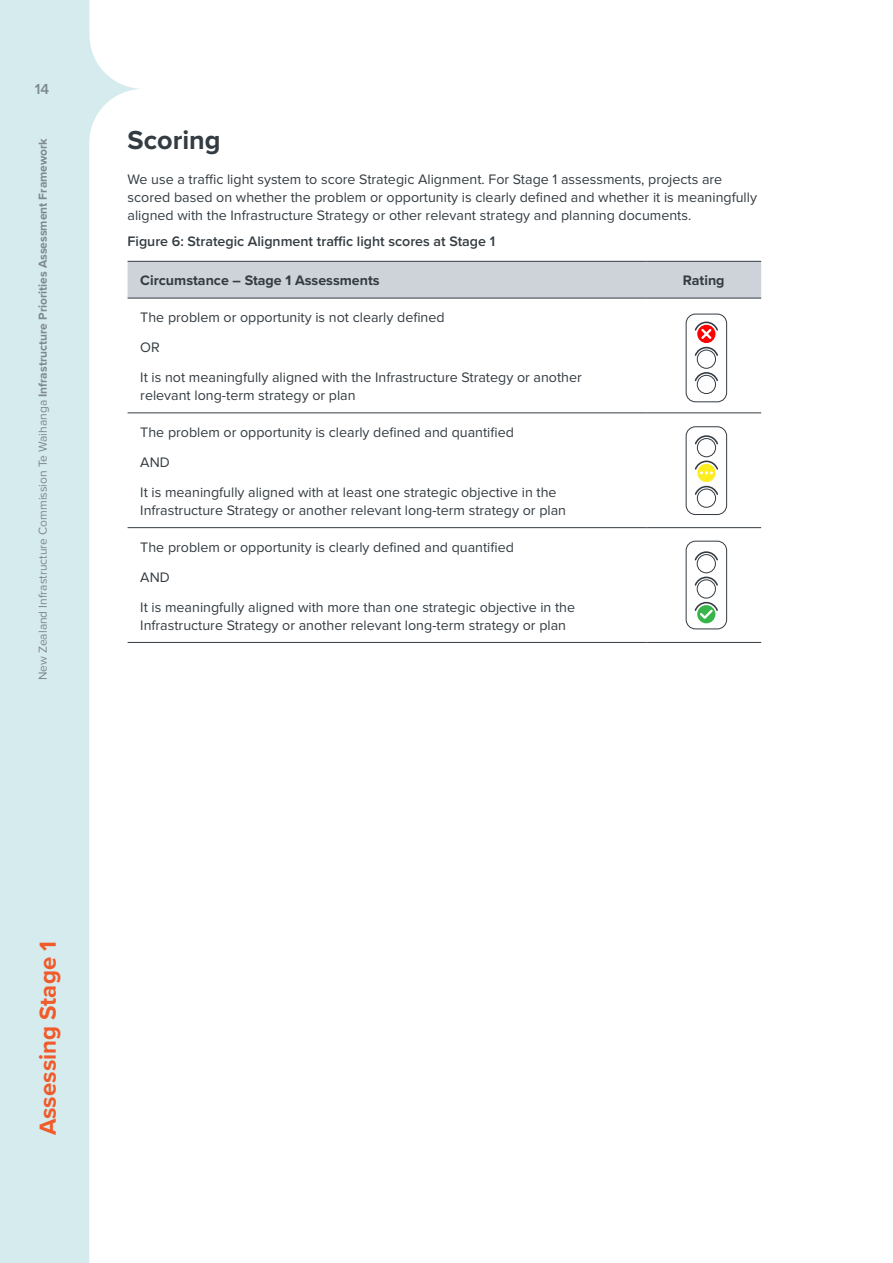
<style>
.page{position:relative;width:893px;height:1263px;background:#fff}
.page>*{position:absolute;margin:0;border:0;box-sizing:border-box;transform-origin:0 0}
.t1{font:700 27px "Proxima Nova";color:#333c42}
.t2{font:700 24px "Proxima Nova";color:#f15a29}
.t3{font:600 15px "Proxima Nova";color:#7e8890}
.t4{font:14.25px/30px "Proxima Nova";color:#333c42}
.t5{font:600 14.25px "Proxima Nova";color:#333c42}
.t6{font:700 14.25px "Proxima Nova";color:#333c42}
.t7{font:12px "Proxima Nova";color:#7e8890}
.s1{font-weight:700}
</style>
<div class="page">
<div style="left:0;top:0;width:149px;height:1263px;background:#d5ebed"></div>
<div style="left:89px;top:89px;width:108px;height:1174px;background:#fff"></div>
<svg style="left:89px;top:0;width:60px;height:89px;background:#f9fcfc"></svg>
<div style="left:128px;top:262px;width:633px;height:36px;background:#cdd3d8"></div>
<hr style="left:128px;top:261px;width:518px;height:1px;background:#333c42">
<hr style="left:646px;top:261px;width:115px;height:1px;background:#333c42">
<hr style="left:128px;top:298px;width:518px;height:1px;background:#333c42">
<hr style="left:646px;top:298px;width:115px;height:1px;background:#333c42">
<hr style="left:128px;top:412px;width:518px;height:1px;background:#333c42">
<hr style="left:646px;top:412px;width:115px;height:1px;background:#333c42">
<hr style="left:128px;top:527px;width:518px;height:1px;background:#333c42">
<hr style="left:646px;top:527px;width:115px;height:1px;background:#333c42">
<hr style="left:128px;top:642px;width:518px;height:1px;background:#333c42">
<hr style="left:646px;top:642px;width:115px;height:1px;background:#333c42">
<div style="left:697px;top:554px;width:19px;height:19px;border:1px solid #333b42;border-radius:50%"></div>
<svg style="left:694px;top:551px;width:24px;height:11px"></svg>
<div style="left:697px;top:579px;width:19px;height:19px;border:1px solid #333b42;border-radius:50%"></div>
<svg style="left:694px;top:576px;width:24px;height:11px"></svg>
<div style="left:697px;top:605px;width:18px;height:18px;background:#38b54a;border-radius:50%"></div>
<svg style="left:694px;top:601px;width:24px;height:20px"></svg>
<div style="left:686px;top:541px;width:41px;height:88px;border:1px solid #333b42;border-radius:9px"></div>
<div style="left:697px;top:438px;width:19px;height:19px;border:1px solid #333b42;border-radius:50%"></div>
<svg style="left:694px;top:435px;width:24px;height:11px"></svg>
<svg style="left:697px;top:464px;width:19px;height:18px"></svg>
<div style="left:697px;top:489px;width:19px;height:19px;border:1px solid #333b42;border-radius:50%"></div>
<svg style="left:695px;top:485px;width:23px;height:11px"></svg>
<svg style="left:694px;top:460px;width:24px;height:14px"></svg>
<div style="left:686px;top:426px;width:41px;height:89px;border:1px solid #333b42;border-radius:9px"></div>
<div style="left:697px;top:350px;width:19px;height:19px;border:1px solid #333b42;border-radius:50%"></div>
<div style="left:697px;top:375px;width:19px;height:19px;border:1px solid #333b42;border-radius:50%"></div>
<svg style="left:694px;top:372px;width:24px;height:10px"></svg>
<svg style="left:694px;top:321px;width:24px;height:36px"></svg>
<div style="left:686px;top:314px;width:41px;height:88px;border:1px solid #333b42;border-radius:9px"></div>
<p class="t3" style="left:35px;top:80px;width:16px">14</p>
<p class="t7" style="left:36px;top:680px;width:544px;rotate:-90deg">New Zealand Infrastructure Commission Te Waihanga <span class="s1">Infrastructure Priorities Assessment Framework</span></p>
<h1 class="t1" style="left:128px;top:124px;width:95px">Scoring</h1>
<p class="t4" style="left:128px;top:170px;width:631px;line-height:18px">We use a traffic light system to score Strategic Alignment. For Stage 1 assessments, projects are scored based on whether the problem or opportunity is clearly defined and whether it is meaningfully aligned with the Infrastructure Strategy or other relevant strategy and planning documents.</p>
<p class="t5" style="left:128px;top:233px;width:369px">Figure 6: Strategic Alignment traffic light scores at Stage 1</p>
<p class="t6" style="left:140px;top:272px;width:241px">Circumstance – Stage 1 Assessments</p>
<p class="t6" style="left:683px;top:272px;width:43px">Rating</p>
<p class="t4" style="left:140px;top:303px;width:443px">The problem or opportunity is not clearly defined<br>OR<br>It is not meaningfully aligned with the Infrastructure Strategy or another</p>
<p class="t4" style="left:140px;top:381px;width:217px">relevant long-term strategy or plan</p>
<p class="t4" style="left:140px;top:417px;width:418px">The problem or opportunity is clearly defined and quantified<br>AND<br>It is meaningfully aligned with at least one strategic objective in the</p>
<p class="t4" style="left:140px;top:495px;width:427px">Infrastructure Strategy or another relevant long-term strategy or plan</p>
<p class="t4" style="left:140px;top:532px;width:436px">The problem or opportunity is clearly defined and quantified<br>AND<br>It is meaningfully aligned with more than one strategic objective in the</p>
<p class="t4" style="left:140px;top:610px;width:427px">Infrastructure Strategy or another relevant long-term strategy or plan</p>
<h2 class="t2" style="left:34px;top:1135px;width:196px;rotate:-90deg">Assessing Stage 1</h2>
</div>
